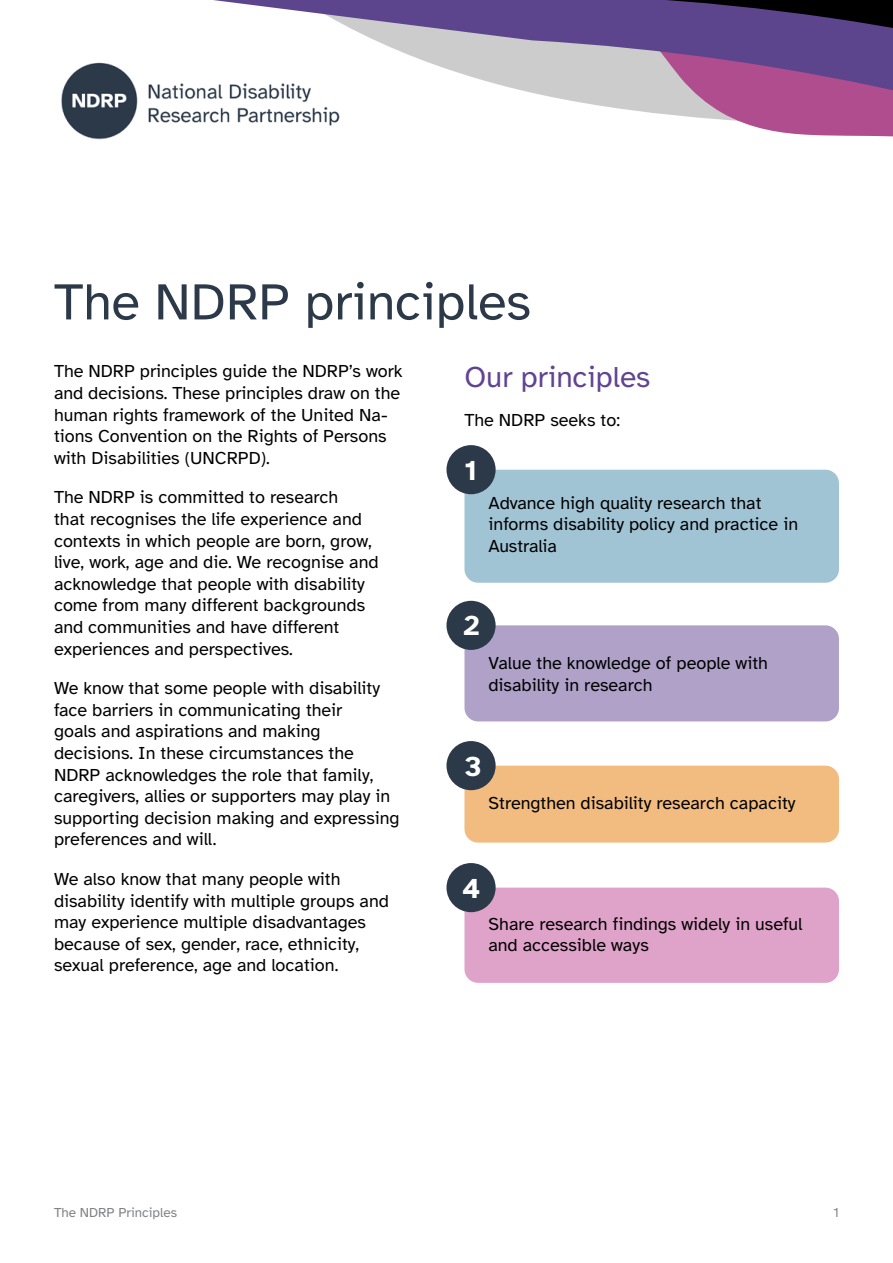
<style>
.page{position:relative;width:893px;height:1263px;background:#fff}
.page>*{position:absolute;margin:0;border:0;box-sizing:border-box;transform-origin:0 0}
.t1{font:52.5px "Atkinson Hyperlegible";color:#2c3949}
.t2{font:30px "Atkinson Hyperlegible";color:#614393}
.body{font:700 28.5px "Atkinson Hyperlegible";color:#fff}
.body-2{font:18px/21.6px "Atkinson Hyperlegible";color:#000}
.t3{font:13.5px "Atkinson Hyperlegible";color:#808285}
</style>
<div class="page">
<img style="left:61px;top:62px;width:77px;height:78px">
<svg style="left:148px;top:0;width:745px;height:136px"></svg>
<svg style="left:245px;top:0;width:648px;height:93px"></svg>
<div style="left:464px;top:888px;width:375px;height:95px;background:#dfa2c9;border-radius:14px"></div>
<div style="left:464px;top:470px;width:375px;height:113px;background:#a1c4d5;border-radius:14px"></div>
<div style="left:464px;top:625px;width:375px;height:96px;background:#b0a1c9;border-radius:14px"></div>
<div style="left:464px;top:766px;width:375px;height:76px;background:#f2bb80;border-radius:14px"></div>
<div style="left:446px;top:445px;width:50px;height:49px;background:#2c3949;border-radius:50%"></div>
<div style="left:446px;top:601px;width:50px;height:49px;background:#2c3949;border-radius:50%"></div>
<div style="left:446px;top:741px;width:50px;height:49px;background:#2c3949;border-radius:50%"></div>
<div style="left:446px;top:863px;width:50px;height:49px;background:#2c3949;border-radius:50%"></div>
<h1 class="t1" style="left:54px;top:273px;width:478px">The NDRP principles</h1>
<p class="body-2" style="left:54px;top:361px;width:350px">The NDRP principles guide the NDRP’s work and decisions. These principles draw on the human rights framework of the United Na&shy;tions Convention on the Rights of Persons with Disabilities (UNCRPD).</p>
<p class="body-2" style="left:54px;top:487px;width:326px">The NDRP is committed to research<br>that recognises the life experience and contexts in which people are born, grow, live, work, age and die. We recognise and acknowledge that people with disability come from many different backgrounds and communities and have different experiences and perspectives.</p>
<p class="body-2" style="left:54px;top:678px;width:347px">We know that some people with disability face barriers in communicating their<br>goals and aspirations and making decisions. In these circumstances the NDRP acknowledges the role that family, caregivers, allies or supporters may play in supporting decision making and expressing preferences and will.</p>
<p class="body-2" style="left:54px;top:868px;width:336px">We also know that many people with disability identify with multiple groups and may experience multiple disadvantages because of sex, gender, race, ethnicity, sexual preference, age and location.</p>
<h2 class="t2" style="left:464px;top:360px;width:187px">Our principles</h2>
<p class="body-2" style="left:464px;top:410px;width:157px">The NDRP seeks to:</p>
<p class="body" style="left:464px;top:454px;width:14px">1</p>
<p class="body-2" style="left:488px;top:492px;width:311px">Advance high quality research that informs disability policy and practice in<br>Australia</p>
<p class="body" style="left:463px;top:609px;width:18px">2</p>
<p class="body-2" style="left:488px;top:653px;width:281px">Value the knowledge of people with disability in research</p>
<p class="body" style="left:464px;top:750px;width:19px">3</p>
<p class="body-2" style="left:488px;top:793px;width:309px">Strengthen disability research capacity</p>
<p class="body" style="left:462px;top:872px;width:19px">4</p>
<p class="body-2" style="left:488px;top:913px;width:316px">Share research findings widely in useful and accessible ways</p>
<p class="t3" style="left:54px;top:1204px;width:125px">The NDRP Principles</p>
<p class="t3" style="left:833px;top:1204px;width:7px">1</p>
</div>
